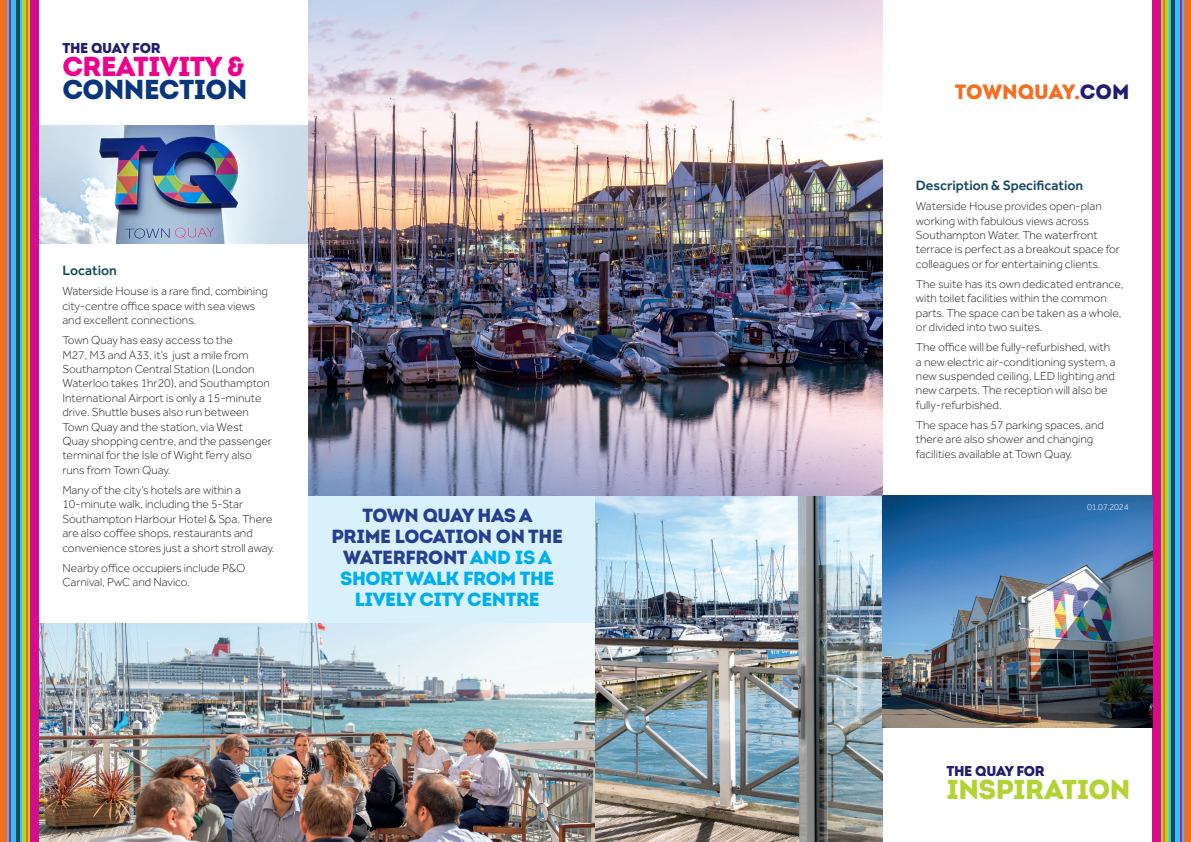
<style>
.page{position:relative;width:1191px;height:842px;background:#fff}
.page>*{position:absolute;margin:0;border:0;box-sizing:border-box;transform-origin:0 0}
.t1{font:27.4px/22.9px "Intro Black Caps";letter-spacing:-.02em;color:#ed028c}
.t2{font:27.4px "Intro Black Caps";letter-spacing:-.02em;color:#b3d234}
.t3{font:20.7px "Intro Black Caps";color:#f36e21}
.t4{font:19px/21px "Intro Black Caps";letter-spacing:-.02em;color:#253f8e;text-align:center}
.t5{font:14.3px "Intro Black Caps";letter-spacing:-.02em;color:#201c70}
.t6{font:500 14px "Effra";color:#18485e}
.t7{font:300 12px/14.4px "Effra";color:#231f20}
.t8{font:300 9px "Effra";letter-spacing:-.02em;color:#fff}
.s1{color:#08357c}
.s2{color:#00aeef}
.s3{color:#201c70}
</style>
<div class="page">
<div style="left:308px;top:489px;width:287px;height:135px;background:#d9f1fb"></div>
<img style="left:38px;top:624px;width:557px;height:218px">
<div style="left:1183px;top:0;width:8px;height:842px;background:#f36e21"></div>
<div style="left:1153px;top:0;width:8px;height:842px;background:#d70c8c"></div>
<svg style="left:1164px;top:0;width:5px;height:842px;background:#bfbe30"></svg>
<hr style="left:1161px;top:0;width:2px;height:842px;background:#b3d234">
<div style="left:1169px;top:0;width:15px;height:842px;background:#2bc4f3"></div>
<hr style="left:1180px;top:0;width:2px;height:842px;background:#d70c8c">
<hr style="left:1171px;top:0;width:3px;height:842px;background:#18485e">
<hr style="left:1163px;top:0;width:1px;height:842px;background:#f36e21">
<img style="left:595px;top:495px;width:288px;height:347px">
<img style="left:883px;top:495px;width:270px;height:233px">
<img style="left:38px;top:126px;width:270px;height:117px">
<img style="left:308px;top:0;width:575px;height:495px">
<div style="left:0;top:0;width:8px;height:842px;background:#f36e21"></div>
<div style="left:30px;top:0;width:8px;height:842px;background:#d70c8c"></div>
<div style="left:20px;top:0;width:10px;height:842px;background:#b3d234"></div>
<div style="left:7px;top:0;width:15px;height:842px;background:#2bc4f3"></div>
<hr style="left:9px;top:0;width:2px;height:842px;background:#d70c8c">
<hr style="left:16px;top:0;width:4px;height:842px;background:#18485e">
<hr style="left:26px;top:0;width:2px;height:842px;background:#f36e21">
<p class="t5" style="left:62px;top:39px;width:100px">THE QUAY FOR</p>
<p class="t1" style="left:62px;top:55px;width:186px">CREATIVITY &amp;<br><span class="s1">CONNECTION</span></p>
<p class="t6" style="left:62px;top:262px;width:56px">Location</p>
<p class="t7" style="left:62px;top:284px;width:207px">Waterside House is a rare find, combining city-centre office space with sea views and excellent connections.</p>
<p class="t7" style="left:62px;top:333px;width:211px">Town Quay has easy access to the<br>M27, M3 and A33, it’s just a mile from Southampton Central Station (London Waterloo takes 1hr20), and Southampton International Airport is only a 15-minute drive. Shuttle buses also run between Town Quay and the station, via West Quay shopping centre, and the passenger terminal for the Isle of Wight ferry also runs from Town Quay.</p>
<p class="t7" style="left:62px;top:483px;width:214px">Many of the city’s hotels are within a 10-minute walk, including the 5-Star Southampton Harbour Hotel &amp; Spa. There are also coffee shops, restaurants and convenience stores just a short stroll away.</p>
<p class="t7" style="left:62px;top:560px;width:185px">Nearby office occupiers include P&amp;O<br>Carnival, PwC and Navico.</p>
<p class="t4" style="left:331px;top:504px;width:233px">TOWN QUAY HAS A<br>PRIME LOCATION ON THE<br>WATERFRONT <span class="s2">AND IS A<br>SHORT WALK FROM THE<br>LIVELY CITY CENTRE</span></p>
<p class="t3" style="left:955px;top:78px;width:176px">TOWNQUAY.<span class="s3">COM</span></p>
<p class="t6" style="left:916px;top:177px;width:169px">Description &amp; Specification</p>
<p class="t7" style="left:916px;top:199px;width:205px">Waterside House provides open-plan working with fabulous views across Southampton Water. The waterfront terrace is perfect as a breakout space for colleagues or for entertaining clients.</p>
<p class="t7" style="left:916px;top:277px;width:209px">The suite has its own dedicated entrance, with toilet facilities within the common parts. The space can be taken as a whole, or divided into two suites.</p>
<p class="t7" style="left:916px;top:340px;width:201px">The office will be fully-refurbished, with a new electric air-conditioning system, a new suspended ceiling, LED lighting and new carpets. The reception will also be fully-refurbished.</p>
<p class="t7" style="left:916px;top:418px;width:189px">The space has 57 parking spaces, and there are also shower and changing facilities available at Town Quay.</p>
<p class="t8" style="left:1087px;top:501px;width:43px">01.07.2024</p>
<p class="t5" style="left:946px;top:761px;width:100px">THE QUAY FOR</p>
<p class="t2" style="left:946px;top:771px;width:185px">INSPIRATION</p>
</div>
